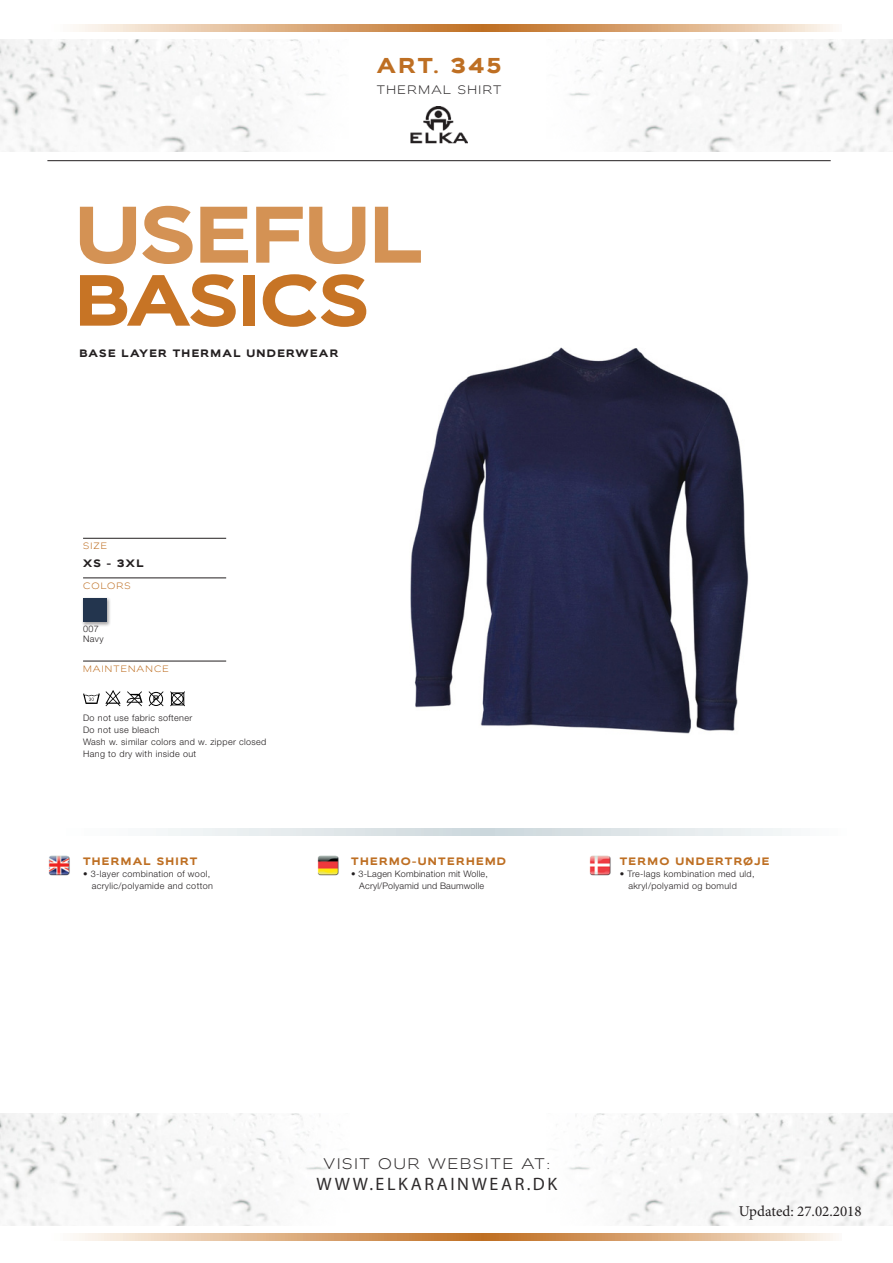
<style>
.page{position:relative;width:893px;height:1263px;background:#fff}
.page>*{position:absolute;margin:0;border:0;box-sizing:border-box;transform-origin:0 0}
.t1{font:700 78px "Biondi Sans Rg";color:#d49254}
.t2{font:700 70.5px "Biondi Sans Rg";letter-spacing:-.01em;color:#c77425}
.t3{font:700 21px "Biondi Sans Rg";color:#be6f23}
.t4{font:18px "Myriad Pro";letter-spacing:.145em;color:#2e2b2c}
.t5{font:15px "Biondi Sans Lt";letter-spacing:.125em;color:#2e2b2c}
.t6{font:15px "Minion Pro";color:#231f20}
.t7{font:12px "Biondi Sans Lt";letter-spacing:.125em;color:#2e2b2c}
.t8{font:700 10.5px "Biondi Sans Rg";letter-spacing:.125em;color:#be6f23}
.t9{font:700 10.5px "Biondi Sans Rg";letter-spacing:.125em;color:#231f20}
.t10{font:300 9px/12px "Helvetica Neue LT Pro";letter-spacing:.04em;color:#231f20}
.t11{font:300 9px/12px "Helvetica Neue LT Pro";letter-spacing:.02em;color:#231f20;text-align:center}
.t12{font:9px "Biondi Sans Lt";letter-spacing:.125em;color:#be6f23}
</style>
<div class="page">
<img style="left:569px;top:1114px;width:324px;height:111px">
<img style="left:0;top:1114px;width:327px;height:111px">
<img style="left:569px;top:40px;width:324px;height:111px">
<img style="left:0;top:40px;width:326px;height:111px">
<hr style="left:47px;top:160px;width:784px;height:1px;background:#231f20">
<img style="left:410px;top:106px;width:57px;height:37px">
<svg style="left:73px;top:24px;width:763px;height:8px;background:#ddb085"></svg>
<svg style="left:73px;top:1233px;width:763px;height:8px;background:#ddb085"></svg>
<hr style="left:83px;top:578px;width:143px;height:1px;background:#231f20">
<hr style="left:83px;top:538px;width:143px;height:1px;background:#231f20">
<hr style="left:83px;top:661px;width:143px;height:1px;background:#231f20">
<div style="left:81px;top:596px;width:30px;height:31px;background:#231f20;opacity:.4"></div>
<svg style="left:83px;top:599px;width:24px;height:23px"></svg>
<svg style="left:149px;top:691px;width:15px;height:15px"></svg>
<svg style="left:127px;top:691px;width:16px;height:15px"></svg>
<svg style="left:170px;top:691px;width:15px;height:15px"></svg>
<svg style="left:83px;top:690px;width:38px;height:16px"></svg>
<img style="left:589px;top:855px;width:22px;height:21px">
<img style="left:317px;top:855px;width:22px;height:21px">
<img style="left:48px;top:855px;width:22px;height:21px">
<svg style="left:156px;top:828px;width:635px;height:8px;background:#e0e7e9"></svg>
<img style="left:410px;top:347px;width:339px;height:387px">
<h3 class="t3" style="left:377px;top:53px;width:126px">ART. 345</h3>
<h3 class="t7" style="left:377px;top:82px;width:126px">THERMAL SHIRT</h3>
<h1 class="t1" style="left:75px;top:188px;width:349px">USEFUL</h1>
<h2 class="t2" style="left:75px;top:258px;width:295px">BASICS</h2>
<p class="t9" style="left:78px;top:347px;width:262px">BASE LAYER THERMAL UNDERWEAR</p>
<p class="t12" style="left:83px;top:541px;width:26px">SIZE</p>
<p class="t12" style="left:83px;top:581px;width:49px">COLORS</p>
<p class="t9" style="left:83px;top:557px;width:61px">XS - 3XL</p>
<p class="t10" style="left:83px;top:623px;width:22px;line-height:10.5px">007<br>Navy</p>
<p class="t12" style="left:83px;top:663px;width:87px">MAINTENANCE</p>
<p class="t10" style="left:83px;top:711px;width:185px">Do not use fabric softener<br>Do not use bleach<br>Wash w. similar colors and w. zipper closed<br>Hang to dry with inside out</p>
<p class="t8" style="left:83px;top:854px;width:115px">THERMAL SHIRT</p>
<p class="t10" style="left:83px;top:867px;width:131px;text-align:right">• 3-layer combination of wool, acrylic/polyamide and cotton</p>
<p class="t8" style="left:351px;top:854px;width:156px">THERMO-UNTERHEMD</p>
<p class="t11" style="left:351px;top:867px;width:138px">• 3-Lagen Kombination mit Wolle,<br>Acryl/Polyamid und Baumwolle</p>
<p class="t8" style="left:620px;top:854px;width:151px">TERMO UNDERTRØJE</p>
<p class="t10" style="left:628px;top:867px;width:128px;line-height:12.6px;text-indent:-9px">• Tre-lags kombination med uld, akryl/polyamid og bomuld</p>
<h3 class="t5" style="left:323px;top:1155px;width:228px">VISIT OUR WEBSITE AT:</h3>
<h3 class="t4" style="left:317px;top:1173px;width:242px">WWW.ELKARAINWEAR.DK</h3>
<h3 class="t6" style="left:739px;top:1202px;width:124px">Updated: 27.02.2018</h3>
</div>
